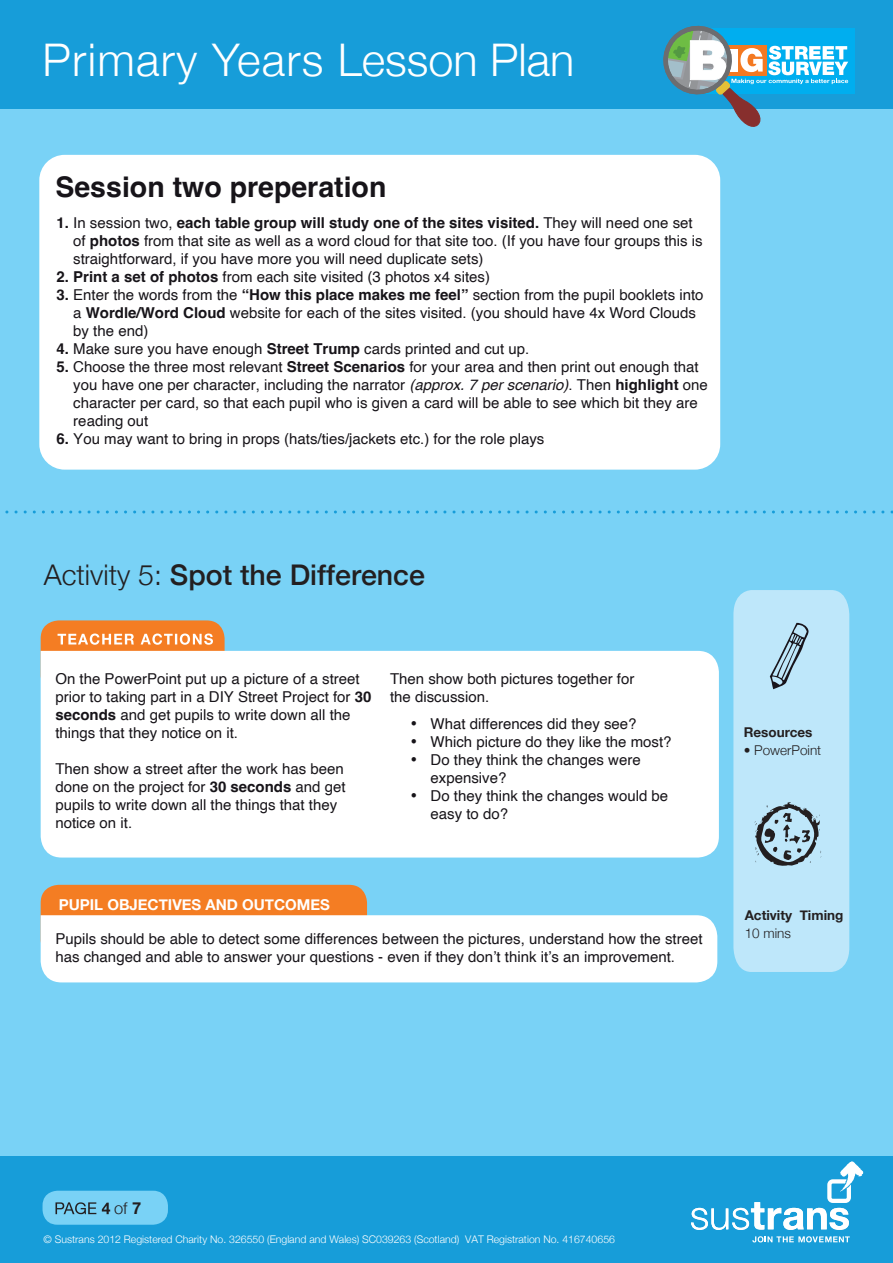
<style>
.page{position:relative;width:893px;height:1263px;background:#79d2f6}
.page>*{position:absolute;margin:0;border:0;box-sizing:border-box;transform-origin:0 0}
.t1{font:300 45px "Helvetica Neue";letter-spacing:.015em;color:#fff}
.t2{font:500 28.5px "Helvetica Neue";color:#231f20}
.t3{font:700 28.5px "Helvetica";color:#171419}
.t4{font:300 16.5px "Helvetica Neue";color:#231f20}
.t5{font:15px/18px "Helvetica";color:#171419}
.t6{font:700 15px "Helvetica Neue";color:#fff}
.t7{font:15px/18px "Symbol";color:#171419;text-align:justify}
.t8{font:700 13.5px "Helvetica Neue";color:#231f20}
.t9{font:300 13.5px "Helvetica Neue";color:#231f20}
.t10{font:300 10.5px "Helvetica Neue";color:#fff}
.s1{font-weight:700}
.s2{font-style:italic}
.s3{font-weight:300}
</style>
<div class="page">
<div style="left:0;top:1156px;width:893px;height:107px;background:#179dd9"></div>
<div style="left:0;top:0;width:893px;height:108px;background:#179dd9"></div>
<svg style="left:752px;top:1236px;width:98px;height:6px"></svg>
<svg style="left:691px;top:1161px;width:172px;height:69px"></svg>
<div style="left:43px;top:1191px;width:125px;height:34px;background:#79d2f6;border-radius:15px"></div>
<svg style="left:56px;top:1202px;width:40px;height:12px"></svg>
<svg style="left:102px;top:1202px;width:8px;height:12px"></svg>
<div style="left:733px;top:590px;width:116px;height:382px;background:#bee7fa"></div>
<div style="left:41px;top:620px;width:184px;height:74px;background:#f47d23;border-radius:18px"></div>
<div style="left:41px;top:651px;width:678px;height:206px;background:#fff"></div>
<div style="left:41px;top:885px;width:326px;height:73px;background:#f47d23;border-radius:18px"></div>
<div style="left:41px;top:915px;width:676px;height:67px;background:#fff"></div>
<svg style="left:58px;top:633px;width:155px;height:12px"></svg>
<div style="left:39px;top:155px;width:681px;height:315px;background:#fff;border-radius:25px"></div>
<svg style="left:5px;top:510px;width:888px;height:3px"></svg>
<div style="left:695px;top:28px;width:160px;height:66px;background:#00aeef"></div>
<svg style="left:661px;top:26px;width:187px;height:101px"></svg>
<h1 class="t1" style="left:43px;top:24px;width:533px">Primary Years Lesson Plan</h1>
<h2 class="t3" style="left:55px;top:170px;width:332px">Session two preperation</h2>
<p class="t5" style="left:73px;top:215px;width:631px;text-indent:-17px"><span class="s1">1.</span> In session two, <span class="s1">each table group will study one of the sites visited.</span> They will need one set of <span class="s1">photos</span> from that site as well as a word cloud for that site too. (If you have four groups this is straightforward, if you have more you will need duplicate sets)</p>
<p class="t5" style="left:57px;top:269px;width:435px"><span class="s1">2. Print a set of photos</span> from each site visited (3 photos x4 sites)</p>
<p class="t5" style="left:73px;top:287px;width:632px;text-indent:-17px"><span class="s1">3.</span> Enter the words from the <span class="s1">“How this place makes me feel”</span> section from the pupil booklets into a <span class="s1">Wordle/Word Cloud</span> website for each of the sites visited. (you should have 4x Word Clouds by the end)</p>
<p class="t5" style="left:57px;top:341px;width:474px"><span class="s1">4.</span> Make sure you have enough <span class="s1">Street Trump</span> cards printed and cut up.</p>
<p class="t5" style="left:73px;top:359px;width:636px;text-indent:-17px"><span class="s1">5.</span> Choose the three most relevant <span class="s1">Street Scenarios</span> for your area and then print out enough that you have one per character, including the narrator <span class="s2">(approx. 7 per scenario)</span>. Then <span class="s1">highlight</span> one character per card, so that each pupil who is given a card will be able to see which bit they are reading out</p>
<p class="t5" style="left:57px;top:431px;width:489px"><span class="s1">6.</span> You may want to bring in props (hats/ties/jackets etc.) for the role plays</p>
<h2 class="t2" style="left:44px;top:551px;width:383px"><span class="s3">Activity 5:</span> Spot the Difference</h2>
<p class="t5" style="left:55px;top:670px;width:317px">On the PowerPoint put up a picture of a street prior to taking part in a DIY Street Project for <span class="s1">30 seconds</span> and get pupils to write down all the things that they notice on it.</p>
<p class="t5" style="left:55px;top:760px;width:292px">Then show a street after the work has been done on the project for <span class="s1">30 seconds</span> and get pupils to write down all the things that they notice on it.</p>
<p class="t5" style="left:390px;top:670px;width:246px">Then show both pictures together for the discussion.</p>
<p class="t7" style="left:411px;top:716px;width:8px">• • •</p>
<p class="t7" style="left:411px;top:788px;width:8px">•</p>
<p class="t5" style="left:431px;top:715px;width:242px">What differences did they see?<br>Which picture do they like the most?<br>Do they think the changes were expensive?<br>Do they think the changes would be easy to do?</p>
<p class="t6" style="left:59px;top:893px;width:273px">PUPIL OBJECTIVES AND OUTCOMES</p>
<p class="t5" style="left:55px;top:930px;width:649px">Pupils should be able to detect some differences between the pictures, understand how the street has changed and able to answer your questions - even if they don’t think it’s an improvement.</p>
<p class="t8" style="left:744px;top:721px;width:70px">Resources</p>
<p class="t9" style="left:744px;top:739px;width:79px">• PowerPoint</p>
<p class="t8" style="left:745px;top:905px;width:100px">Activity Timing</p>
<p class="t9" style="left:745px;top:922px;width:48px">10 mins</p>
<p class="t4" style="left:114px;top:1194px;width:29px">of<span class="s1">7</span></p>
<p class="t10" style="left:44px;top:1231px;width:573px">© Sustrans 2012 Registered Charity No. 326550 (England and Wales) SC039263 (Scotland) VAT Registration No. 416740656</p>
</div>
